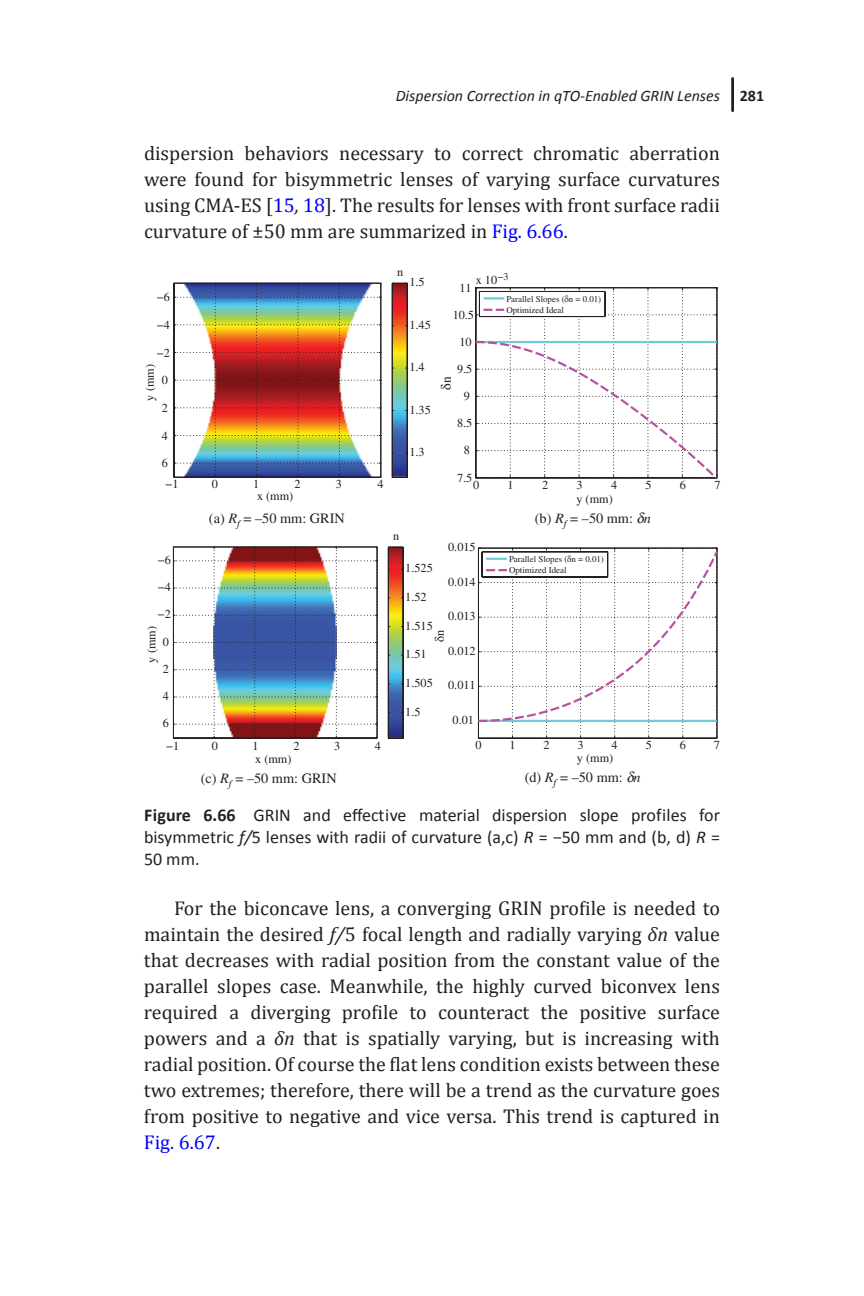
<style>
.page{position:relative;width:864px;height:1296px;background:#fff}
.page>*{position:absolute;margin:0;border:0;box-sizing:border-box;transform-origin:0 0}
.t1{font:20px/26px "Cambria";color:#231f20;text-align:justify}
.t2{font:18px/22px "Calibri";color:#231f20;text-align:justify}
.t3{font:italic 16px "Calibri";color:#231f20}
.t4{font:700 16px "Calibri";color:#231f20}
.t5{font:14.2px "Times";color:#231f20}
.t6{font:13.4px "Times";color:#231f20}
.t7{font:12.2px "Times";color:#231f20}
.t8{font:8.8px/11.2px "Times";color:#231f20}
.s1{color:#00f}
.s2{font-style:italic}
.s3{font-weight:700}
</style>
<div class="page">
<svg style="left:731px;top:77px;width:3px;height:35px"></svg>
<svg style="left:175px;top:283px;width:207px;height:194px"></svg>
<hr style="left:174px;top:477px;width:207px;height:1px;background:#231f20">
<hr style="left:174px;top:283px;width:207px;height:1px;background:#231f20">
<hr style="left:380px;top:283px;width:1px;height:194px;background:#231f20">
<hr style="left:174px;top:283px;width:1px;height:194px;background:#231f20">
<img style="left:393px;top:284px;width:14px;height:193px">
<svg style="left:393px;top:283px;width:14px;height:1px"></svg>
<svg style="left:392px;top:477px;width:15px;height:1px"></svg>
<hr style="left:407px;top:283px;width:1px;height:194px;background:#231f20">
<hr style="left:392px;top:283px;width:1px;height:194px;background:#231f20">
<svg style="left:174px;top:548px;width:203px;height:190px"></svg>
<hr style="left:173px;top:738px;width:204px;height:1px;background:#231f20">
<hr style="left:173px;top:547px;width:204px;height:1px;background:#231f20">
<hr style="left:377px;top:547px;width:1px;height:191px;background:#231f20">
<hr style="left:173px;top:547px;width:1px;height:191px;background:#231f20">
<img style="left:389px;top:548px;width:14px;height:190px">
<svg style="left:389px;top:547px;width:14px;height:1px"></svg>
<svg style="left:388px;top:738px;width:15px;height:1px"></svg>
<hr style="left:403px;top:547px;width:1px;height:191px;background:#231f20">
<hr style="left:388px;top:547px;width:1px;height:191px;background:#231f20">
<hr style="left:478px;top:738px;width:239px;height:1px;background:#231f20">
<svg style="left:475px;top:287px;width:243px;height:192px"></svg>
<svg style="left:478px;top:548px;width:240px;height:190px"></svg>
<p class="t3" style="left:396px;top:85px;width:326px">Dispersion Correction in qTO-Enabled GRIN Lenses</p>
<p class="t1" style="left:144px;top:140px;width:578px">dispersion behaviors necessary to correct chromatic aberration were found for bisymmetric lenses of varying surface curvatures using CMA-ES [<span class="s1">15</span><span class="s2">,</span> <span class="s1">18</span>]. The results for lenses with front surface radii curvature of ±50 mm are summarized in <span class="s1">Fig. 6.66</span>.</p>
<p class="t7" style="left:157px;top:290px;width:15px">−6</p>
<p class="t7" style="left:157px;top:318px;width:15px">−4</p>
<p class="t7" style="left:157px;top:346px;width:15px">−2</p>
<p class="t7" style="left:162px;top:373px;width:8px">0</p>
<p class="t7" style="left:162px;top:401px;width:8px">2</p>
<p class="t7" style="left:162px;top:429px;width:8px">4</p>
<p class="t7" style="left:162px;top:456px;width:8px">6</p>
<p class="t7" style="left:143px;top:401px;width:38px;rotate:-90deg">y (mm)</p>
<p class="t7" style="left:397px;top:265px;width:8px">n</p>
<p class="t7" style="left:409px;top:275px;width:17px">1.5</p>
<p class="t7" style="left:409px;top:318px;width:23px">1.45</p>
<p class="t7" style="left:409px;top:360px;width:17px">1.4</p>
<p class="t7" style="left:409px;top:403px;width:23px">1.35</p>
<p class="t7" style="left:409px;top:445px;width:17px">1.3</p>
<p class="t7" style="left:476px;top:274px;width:34px">x 10<sup>−3</sup></p>
<p class="t7" style="left:459px;top:281px;width:14px">11</p>
<p class="t7" style="left:453px;top:308px;width:23px">10.5</p>
<p class="t7" style="left:459px;top:335px;width:14px">10</p>
<p class="t7" style="left:457px;top:362px;width:17px">9.5</p>
<p class="t6" style="left:439px;top:383px;width:8px;rotate:-90deg">n</p>
<p class="t7" style="left:464px;top:389px;width:8px">9</p>
<p class="t7" style="left:457px;top:416px;width:17px">8.5</p>
<p class="t7" style="left:464px;top:443px;width:8px">8</p>
<p class="t8" style="left:506px;top:293px;width:96px">Parallel Slopes ( n = 0.01)<br>Optimized Ideal</p>
<p class="t7" style="left:165px;top:477px;width:15px">−1</p>
<p class="t7" style="left:212px;top:477px;width:8px">0</p>
<p class="t7" style="left:253px;top:477px;width:8px">1</p>
<p class="t7" style="left:295px;top:477px;width:8px">2</p>
<p class="t7" style="left:336px;top:477px;width:8px">3</p>
<p class="t7" style="left:377px;top:477px;width:8px">4</p>
<p class="t7" style="left:457px;top:471px;width:17px">7.5</p>
<p class="t7" style="left:473px;top:478px;width:8px">0</p>
<p class="t7" style="left:508px;top:478px;width:8px">1</p>
<p class="t7" style="left:542px;top:478px;width:8px">2</p>
<p class="t7" style="left:577px;top:478px;width:8px">3</p>
<p class="t7" style="left:611px;top:478px;width:8px">4</p>
<p class="t7" style="left:645px;top:478px;width:8px">5</p>
<p class="t7" style="left:680px;top:478px;width:8px">6</p>
<p class="t7" style="left:714px;top:478px;width:8px">7</p>
<p class="t7" style="left:257px;top:489px;width:38px">x (mm)</p>
<p class="t7" style="left:576px;top:492px;width:38px">y (mm)</p>
<p class="t5" style="left:209px;top:511px;width:137px">(a) <span class="s2">R</span><sub>f</sub> = –50 mm: GRIN</p>
<p class="t5" style="left:535px;top:510px;width:117px">(b) <span class="s2">R</span><sub>f</sub> = –50 mm: <span class="s2">n</span></p>
<p class="t7" style="left:393px;top:529px;width:8px">n</p>
<p class="t7" style="left:448px;top:540px;width:29px">0.015</p>
<p class="t7" style="left:158px;top:553px;width:15px">−6</p>
<p class="t7" style="left:158px;top:580px;width:15px">−4</p>
<p class="t7" style="left:158px;top:607px;width:15px">−2</p>
<p class="t7" style="left:163px;top:635px;width:8px">0</p>
<p class="t7" style="left:163px;top:662px;width:8px">2</p>
<p class="t7" style="left:163px;top:689px;width:8px">4</p>
<p class="t7" style="left:163px;top:716px;width:8px">6</p>
<p class="t7" style="left:145px;top:663px;width:38px;rotate:-90deg">y (mm)</p>
<p class="t7" style="left:405px;top:561px;width:29px">1.525</p>
<p class="t7" style="left:405px;top:590px;width:23px">1.52</p>
<p class="t7" style="left:448px;top:575px;width:29px">0.014</p>
<p class="t7" style="left:448px;top:609px;width:29px">0.013</p>
<p class="t7" style="left:405px;top:619px;width:29px">1.515</p>
<p class="t7" style="left:433px;top:636px;width:8px;rotate:-90deg">n</p>
<p class="t7" style="left:405px;top:647px;width:23px">1.51</p>
<p class="t7" style="left:405px;top:676px;width:29px">1.505</p>
<p class="t7" style="left:405px;top:705px;width:17px">1.5</p>
<p class="t7" style="left:448px;top:644px;width:29px">0.012</p>
<p class="t7" style="left:448px;top:678px;width:29px">0.011</p>
<p class="t7" style="left:453px;top:713px;width:23px">0.01</p>
<p class="t8" style="left:509px;top:553px;width:96px">Parallel Slopes ( n = 0.01)<br>Optimized Ideal</p>
<p class="t7" style="left:166px;top:739px;width:15px">−1</p>
<p class="t7" style="left:212px;top:739px;width:8px">0</p>
<p class="t7" style="left:253px;top:739px;width:8px">1</p>
<p class="t7" style="left:293px;top:739px;width:8px">2</p>
<p class="t7" style="left:334px;top:739px;width:8px">3</p>
<p class="t7" style="left:375px;top:739px;width:8px">4</p>
<p class="t7" style="left:475px;top:738px;width:8px">0</p>
<p class="t7" style="left:509px;top:738px;width:8px">1</p>
<p class="t7" style="left:543px;top:738px;width:8px">2</p>
<p class="t7" style="left:578px;top:738px;width:8px">3</p>
<p class="t7" style="left:612px;top:738px;width:8px">4</p>
<p class="t7" style="left:646px;top:738px;width:8px">5</p>
<p class="t7" style="left:680px;top:738px;width:8px">6</p>
<p class="t7" style="left:714px;top:738px;width:8px">7</p>
<p class="t7" style="left:255px;top:752px;width:38px">x (mm)</p>
<p class="t7" style="left:577px;top:751px;width:38px">y (mm)</p>
<p class="t5" style="left:201px;top:770px;width:137px">(c) <span class="s2">R</span><sub>f</sub> = –50 mm: GRIN</p>
<p class="t5" style="left:525px;top:770px;width:117px">(d) <span class="s2">R</span><sub>f</sub> = –50 mm: <span class="s2">n</span></p>
<p class="t2" style="left:144px;top:804px;width:577px"><span class="s3">Figure 6.66</span> GRIN and effective material dispersion slope profiles for bisymmetric <span class="s2">f/</span>5 lenses with radii of curvature (a,c) <span class="s2">R</span> = <span class="s2">−</span>50 mm and (b, d) <span class="s2">R</span> = 50 mm.</p>
<p class="t1" style="left:144px;top:895px;width:578px;text-indent:30px">For the biconcave lens, a converging GRIN profile is needed to maintain the desired <span class="s2">f/</span>5 focal length and radially varying <span class="s2">δn</span> value that decreases with radial position from the constant value of the parallel slopes case. Meanwhile, the highly curved biconvex lens required a diverging profile to counteract the positive surface powers and a <span class="s2">δn</span> that is spatially varying, but is increasing with radial position. Of course the flat lens condition exists between these two extremes; therefore, there will be a trend as the curvature goes from positive to negative and vice versa. This trend is captured in <span class="s1">Fig. 6.67</span>.</p>
<p class="t4" style="left:740px;top:85px;width:26px">281</p>
</div>
